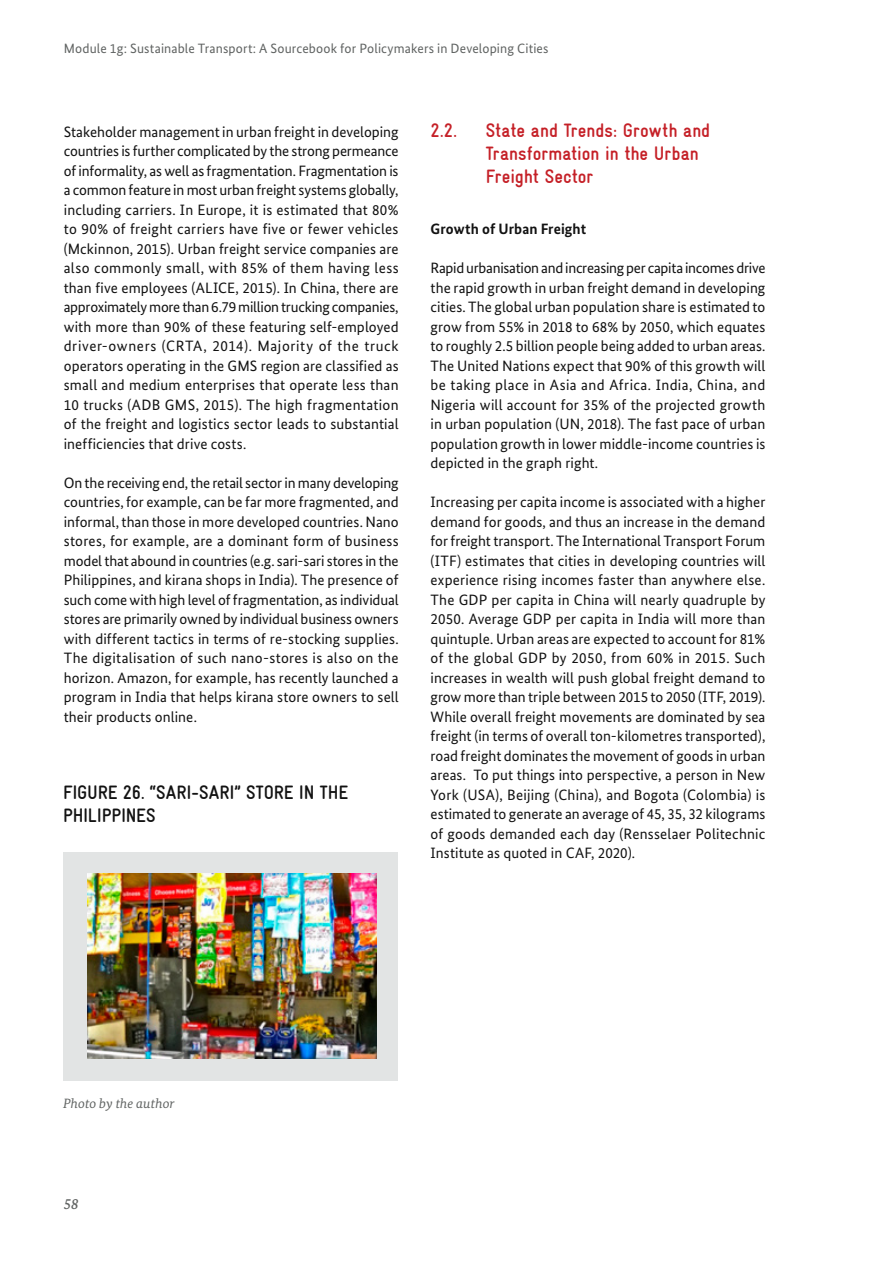
<style>
.page{position:relative;width:893px;height:1263px;background:#fff}
.page>*{position:absolute;margin:0;border:0;box-sizing:border-box;transform-origin:0 0}
.t1{font:700 condensed 19.5px/23.4px "GIZ Gravur TT";color:#c52027}
.t2{font:700 condensed 19.5px/23.4px "GIZ Gravur TT";letter-spacing:-.005em;color:#121212}
.t3{font:15px/19.5px "Bundes Sans";letter-spacing:.005em;color:#121212;text-align:justify}
.t4{font:700 15px "Bundes Sans";letter-spacing:.005em;color:#121212}
.t5{font:italic 500 15px "Bundes Serif";color:#606362}
.t6{font:13.5px "Bundes Sans";letter-spacing:.01em;color:#606362}
.t7{font:italic 13.5px "Bundes Serif";letter-spacing:.01em;color:#606362}
</style>
<div class="page">
<div style="left:63px;top:852px;width:335px;height:229px;background:#e2e4e4"></div>
<img style="left:87px;top:873px;width:289px;height:185px">
<p class="t6" style="left:64px;top:40px;width:486px">Module 1g: Sustainable Transport: A Sourcebook for Policymakers in Developing Cities</p>
<p class="t3" style="left:64px;top:121px;width:336px">Stakeholder management in urban freight in developing countries is further complicated by the strong permeance of informality, as well as fragmentation. Fragmentation is a common feature in most urban freight systems globally, including carriers. In Europe, it is estimated that 80% to 90% of freight carriers have five or fewer vehicles (Mckinnon, 2015). Urban freight service companies are also commonly small, with 85% of them having less than five employees (ALICE, 2015). In China, there are approximately more than 6.79 million trucking companies, with more than 90% of these featuring self-employed driver-owners (CRTA, 2014). Majority of the truck operators operating in the GMS region are classified as small and medium enterprises that operate less than 10 trucks (ADB GMS, 2015). The high fragmentation of the freight and logistics sector leads to substantial inefficiencies that drive costs.</p>
<p class="t3" style="left:64px;top:472px;width:336px">On the receiving end, the retail sector in many developing countries, for example, can be far more fragmented, and informal, than those in more developed countries. Nano stores, for example, are a dominant form of business model that abound in countries (e.g. sari-sari stores in the Philippines, and kirana shops in India). The presence of such come with high level of fragmentation, as individual stores are primarily owned by individual business owners with different tactics in terms of re-stocking supplies.<br>The digitalisation of such nano-stores is also on the horizon. Amazon, for example, has recently launched a program in India that helps kirana store owners to sell their products online.</p>
<h1 class="t2" style="left:63px;top:780px;width:287px">FIGURE 26. “SARI-SARI” STORE IN THE<br>PHILIPPINES</h1>
<h1 class="t1" style="left:431px;top:118px;width:28px">2.2.</h1>
<h1 class="t1" style="left:486px;top:118px;width:226px">State and Trends: Growth and<br>Transformation in the Urban<br>Freight Sector</h1>
<p class="t4" style="left:431px;top:220px;width:157px">Growth of Urban Freight</p>
<p class="t3" style="left:431px;top:258px;width:336px">Rapid urbanisation and increasing per capita incomes drive the rapid growth in urban freight demand in developing cities. The global urban population share is estimated to grow from 55% in 2018 to 68% by 2050, which equates to roughly 2.5 billion people being added to urban areas.<br>The United Nations expect that 90% of this growth will be taking place in Asia and Africa. India, China, and Nigeria will account for 35% of the projected growth in urban population (UN, 2018). The fast pace of urban population growth in lower middle-income countries is depicted in the graph right.</p>
<p class="t3" style="left:431px;top:492px;width:336px">Increasing per capita income is associated with a higher demand for goods, and thus an increase in the demand for freight transport. The International Transport Forum (ITF) estimates that cities in developing countries will experience rising incomes faster than anywhere else.<br>The GDP per capita in China will nearly quadruple by 2050. Average GDP per capita in India will more than quintuple. Urban areas are expected to account for 81% of the global GDP by 2050, from 60% in 2015. Such increases in wealth will push global freight demand to grow more than triple between 2015 to 2050 (ITF, 2019).<br>While overall freight movements are dominated by sea freight (in terms of overall ton-kilometres transported), road freight dominates the movement of goods in urban areas. To put things into perspective, a person in New York (USA), Beijing (China), and Bogota (Colombia) is estimated to generate an average of 45, 35, 32 kilograms of goods demanded each day (Rensselaer Politechnic Institute as quoted in CAF, 2020).</p>
<p class="t7" style="left:63px;top:1095px;width:113px">Photo by the author</p>
<p class="t5" style="left:64px;top:1195px;width:16px">58</p>
</div>
